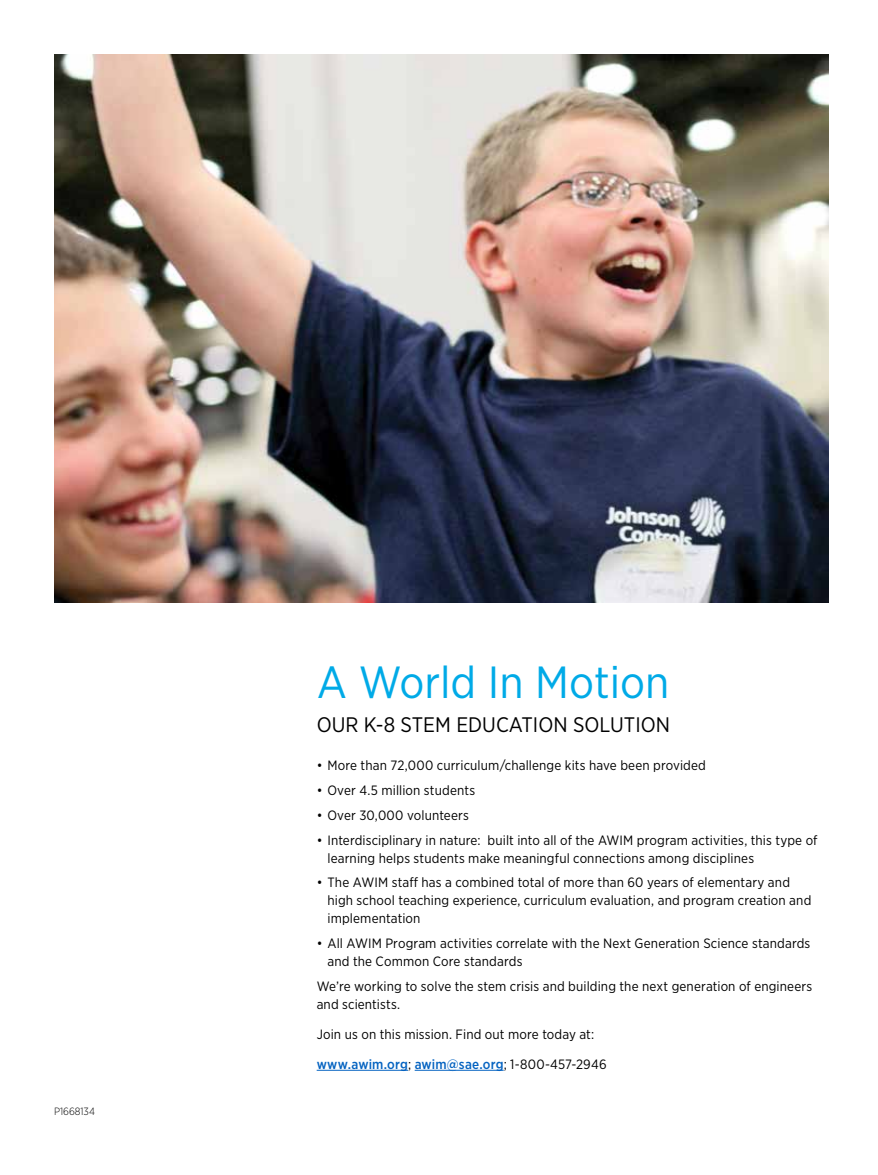
<style>
.page{position:relative;width:878px;height:1175px;background:#fff}
.page>*{position:absolute;margin:0;border:0;box-sizing:border-box;transform-origin:0 0}
.t1{font:45px "Gotham Narrow";color:#00aae7}
.t2{font:21px "Gotham Narrow";color:#000}
.t3{font:13.5px/18px "Gotham Narrow";letter-spacing:.01em;color:#000}
.t4{font:500 13.5px "Gotham Narrow";letter-spacing:.01em;color:#0563c1}
.t5{font:300 10.5px "Gotham Narrow";color:#000}
.s1{font-weight:400;color:#000}
</style>
<div class="page">
<hr style="left:316px;top:1069px;width:92px;height:1px;background:#0563c1">
<hr style="left:414px;top:1069px;width:89px;height:1px;background:#0563c1">
<img style="left:54px;top:54px;width:774px;height:548px">
<p class="t5" style="left:54px;top:1104px;width:42px">P1668134</p>
<h1 class="t1" style="left:316px;top:653px;width:354px">A World In Motion</h1>
<h2 class="t2" style="left:316px;top:711px;width:355px">OUR K-8 STEM EDUCATION SOLUTION</h2>
<p class="t3" style="left:316px;top:756px;width:391px">• More than 72,000 curriculum/challenge kits have been provided</p>
<p class="t3" style="left:316px;top:781px;width:160px">• Over 4.5 million students</p>
<p class="t3" style="left:316px;top:805px;width:154px">• Over 30,000 volunteers</p>
<p class="t3" style="left:327px;top:830px;width:491px;text-indent:-11px">• Interdisciplinary in nature: built into all of the AWIM program activities, this type of learning helps students make meaningful connections among disciplines</p>
<p class="t3" style="left:327px;top:873px;width:485px;text-indent:-11px">• The AWIM staff has a combined total of more than 60 years of elementary and high school teaching experience, curriculum evaluation, and program creation and implementation</p>
<p class="t3" style="left:327px;top:934px;width:484px;text-indent:-11px">• All AWIM Program activities correlate with the Next Generation Science standards and the Common Core standards</p>
<p class="t3" style="left:316px;top:976px;width:497px">We’re working to solve the stem crisis and building the next generation of engineers and scientists.</p>
<p class="t3" style="left:316px;top:1024px;width:279px">Join us on this mission. Find out more today at:</p>
<p class="t4" style="left:316px;top:1055px;width:291px">www.awim.org<span class="s1">;</span> awim@sae.org<span class="s1">; 1-800-457-2946</span></p>
</div>
